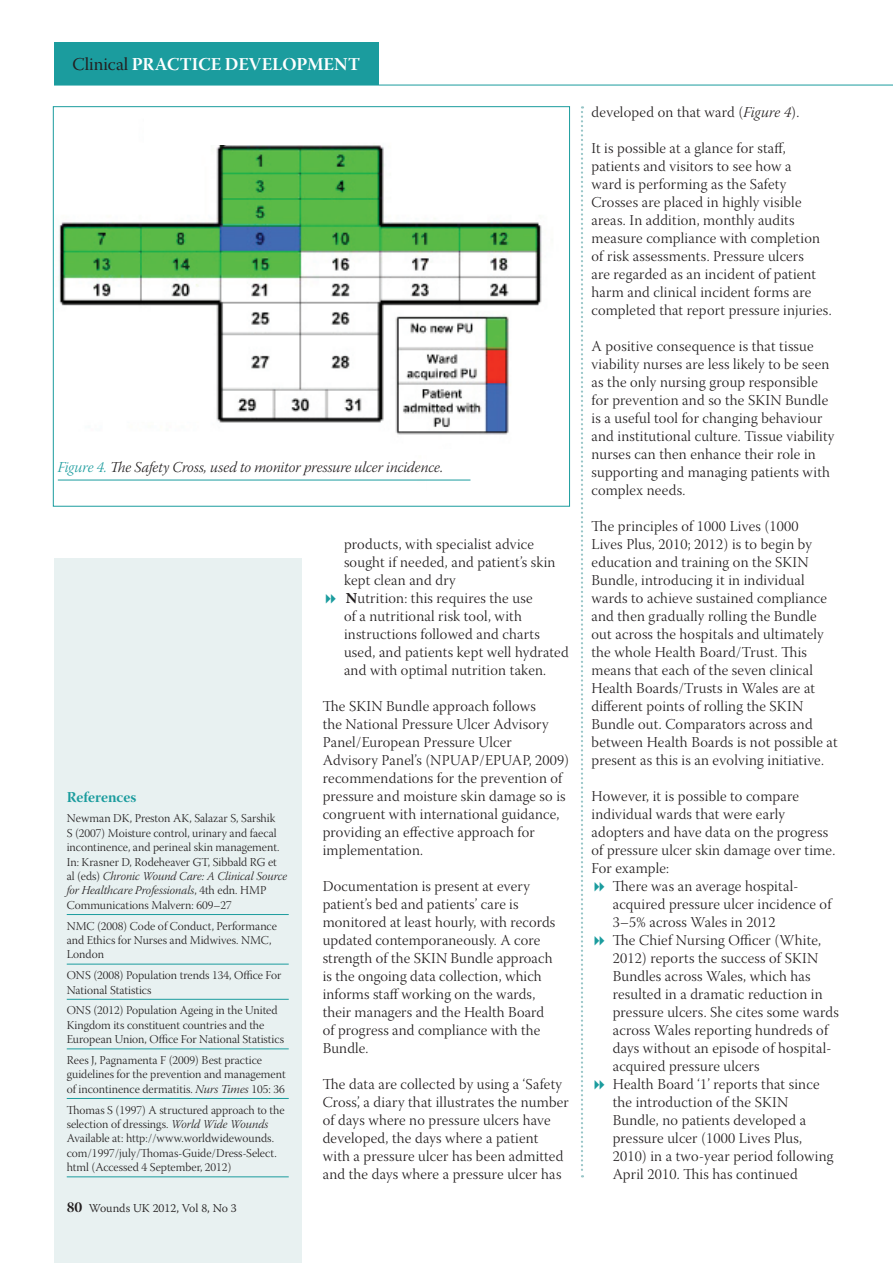
<style>
.page{position:relative;width:893px;height:1263px;background:#fff}
.page>*{position:absolute;margin:0;border:0;box-sizing:border-box;transform-origin:0 0}
.t1{font:18px "Warnock Pro Bold Subh";letter-spacing:.005em;color:#fff}
.Body_text_PD{font:15px/18px "Warnock Pro Light Subh";letter-spacing:.015em;color:#231f20}
.Caption_PD{font:15px "Warnock Pro Light It Subh";color:#231f20}
.Ref_Header_PD{font:15px "Warnock Pro Bold Subh";color:#1b9c9e}
.Ref_body_PD{font:12px/14.4px "Warnock Pro Light Subh";color:#231f20}
.t2{font:300 12px "Warnock Pro";color:#231f20}
.s1{font-family:"Warnock Pro Subh";color:#231f20}
.s2{color:#1b9c9e}
.s3{font-family:"Warnock Pro Light It Subh"}
.s4{font-family:"Warnock Pro Bold Subh";font-weight:400;font-size:15px}
.s5{font-family:"Warnock Pro";font-weight:700}
</style>
<div class="page">
<hr style="left:54px;top:85px;width:839px;height:1px;background:#1b9c9e">
<div style="left:54px;top:43px;width:325px;height:42px;background:#1b9c9e"></div>
<div style="left:54px;top:558px;width:248px;height:705px;background:#e8f1f1"></div>
<svg style="left:581px;top:106px;width:2px;height:1071px"></svg>
<img style="left:57px;top:145px;width:485px;height:336px">
<div style="left:67px;top:329px;width:143px;height:93px;background:#fff"></div>
<hr style="left:67px;top:914px;width:222px;height:1px;background:#1b9c9e">
<hr style="left:67px;top:964px;width:222px;height:1px;background:#1b9c9e">
<hr style="left:67px;top:999px;width:222px;height:1px;background:#1b9c9e">
<hr style="left:67px;top:1048px;width:222px;height:1px;background:#1b9c9e">
<hr style="left:67px;top:1098px;width:222px;height:1px;background:#1b9c9e">
<hr style="left:67px;top:1176px;width:222px;height:1px;background:#1b9c9e">
<div style="left:427px;top:449px;width:141px;height:49px;background:#fff"></div>
<hr style="left:58px;top:480px;width:412px;height:1px;background:#1b9c9e">
<p class="t1" style="left:73px;top:54px;width:289px"><span class="s1">Clinical</span> PRACTICE DEVELOPMENT</p>
<p class="Caption_PD" style="left:58px;top:459px;width:387px"><span class="s2">Figure 4.</span> The Safety Cross, used to monitor pressure ulcer incidence.</p>
<p class="Ref_Header_PD" style="left:67px;top:788px;width:71px">References</p>
<p class="Ref_body_PD" style="left:67px;top:813px;width:222px">Newman DK, Preston AK, Salazar S, Sarshik<br>S (2007) Moisture control, urinary and faecal incontinence, and perineal skin management.<br>In: Krasner D, Rodeheaver GT, Sibbald RG et al (eds) <span class="s3">Chronic Wound Care: A Clinical Source for Healthcare Professionals</span>, 4th edn. HMP Communications Malvern: 609–27</p>
<p class="Ref_body_PD" style="left:67px;top:920px;width:212px">NMC (2008) Code of Conduct, Performance and Ethics for Nurses and Midwives. NMC,<br>London</p>
<p class="Ref_body_PD" style="left:67px;top:969px;width:216px">ONS (2008) Population trends 134, Office For<br>National Statistics</p>
<p class="Ref_body_PD" style="left:67px;top:1005px;width:219px">ONS (2012) Population Ageing in the United<br>Kingdom its constituent countries and the<br>European Union, Office For National Statistics</p>
<p class="Ref_body_PD" style="left:67px;top:1054px;width:220px">Rees J, Pagnamenta F (2009) Best practice guidelines for the prevention and management of incontinence dermatitis. <span class="s3">Nurs Times</span> 105: 36</p>
<p class="Ref_body_PD" style="left:67px;top:1104px;width:219px">Thomas S (1997) A structured approach to the selection of dressings. <span class="s3">World Wide Wounds </span>Available at: http://www.worldwidewounds. com/1997/july/Thomas-Guide/Dress-Select. html (Accessed 4 September, 2012)</p>
<p class="t2" style="left:67px;top:1201px;width:191px"><span class="s4">244</span> Wounds UK 2012, Vol 12, No 12</p>
<p class="t2" style="left:67px;top:1201px;width:172px"><span class="s4">80</span> Wounds UK 2012, Vol 8, No 3</p>
<p class="Body_text_PD" style="left:344px;top:537px;width:213px">products, with specialist advice sought if needed, and patient’s skin kept clean and dry</p>
<p class="Body_text_PD" style="left:344px;top:591px;width:226px"><span class="s5">N</span>utrition: this requires the use<br>of a nutritional risk tool, with instructions followed and charts used, and patients kept well hydrated and with optimal nutrition taken.</p>
<p class="Body_text_PD" style="left:323px;top:699px;width:248px">The SKIN Bundle approach follows<br>the National Pressure Ulcer Advisory Panel/European Pressure Ulcer Advisory Panel’s (NPUAP/EPUAP, 2009) recommendations for the prevention of pressure and moisture skin damage so is congruent with international guidance, providing an effective approach for implementation.</p>
<p class="Body_text_PD" style="left:323px;top:879px;width:234px">Documentation is present at every patient’s bed and patients’ care is monitored at least hourly, with records updated contemporaneously. A core strength of the SKIN Bundle approach is the ongoing data collection, which informs staff working on the wards, their managers and the Health Board of progress and compliance with the Bundle.</p>
<p class="Body_text_PD" style="left:323px;top:1077px;width:248px">The data are collected by using a ‘Safety Cross’, a diary that illustrates the number of days where no pressure ulcers have developed, the days where a patient with a pressure ulcer has been admitted and the days where a pressure ulcer has</p>
<p class="Body_text_PD" style="left:591px;top:105px;width:209px">developed on that ward (<span class="s3">Figure 4</span>).</p>
<p class="Body_text_PD" style="left:591px;top:141px;width:242px">It is possible at a glance for staff, patients and visitors to see how a<br>ward is performing as the Safety Crosses are placed in highly visible areas. In addition, monthly audits measure compliance with completion of risk assessments. Pressure ulcers<br>are regarded as an incident of patient harm and clinical incident forms are completed that report pressure injuries.</p>
<p class="Body_text_PD" style="left:591px;top:339px;width:244px">A positive consequence is that tissue viability nurses are less likely to be seen as the only nursing group responsible for prevention and so the SKIN Bundle is a useful tool for changing behaviour and institutional culture. Tissue viability nurses can then enhance their role in supporting and managing patients with complex needs.</p>
<p class="Body_text_PD" style="left:591px;top:519px;width:248px">The principles of 1000 Lives (1000<br>Lives Plus, 2010; 2012) is to begin by education and training on the SKIN Bundle, introducing it in individual wards to achieve sustained compliance and then gradually rolling the Bundle out across the hospitals and ultimately the whole Health Board/Trust. This means that each of the seven clinical Health Boards/Trusts in Wales are at different points of rolling the SKIN Bundle out. Comparators across and between Health Boards is not possible at present as this is an evolving initiative.</p>
<p class="Body_text_PD" style="left:591px;top:789px;width:245px">However, it is possible to compare individual wards that were early adopters and have data on the progress of pressure ulcer skin damage over time.<br>For example:</p>
<p class="Body_text_PD" style="left:613px;top:879px;width:220px">There was an average hospital&shy;acquired pressure ulcer incidence of<br>3–5% across Wales in 2012</p>
<p class="Body_text_PD" style="left:613px;top:933px;width:228px">The Chief Nursing Officer (White, 2012) reports the success of SKIN Bundles across Wales, which has resulted in a dramatic reduction in pressure ulcers. She cites some wards across Wales reporting hundreds of days without an episode of hospital&shy;acquired pressure ulcers</p>
<p class="Body_text_PD" style="left:613px;top:1077px;width:222px">Health Board ‘1’ reports that since the introduction of the SKIN<br>Bundle, no patients developed a pressure ulcer (1000 Lives Plus,<br>2010) in a two-year period following<br>April 2010. This has continued</p>
</div>
